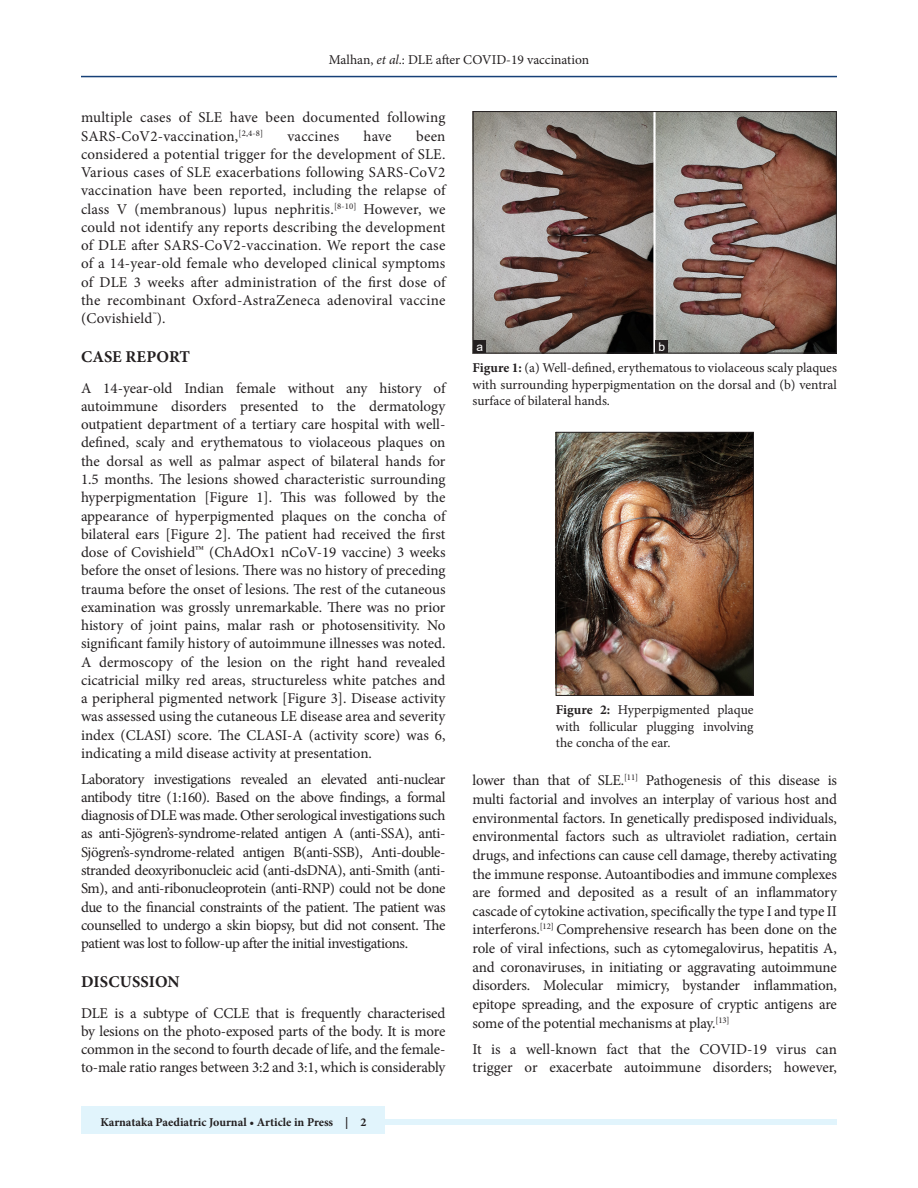
<style>
.page{position:relative;width:918px;height:1188px;background:#fff}
.page>*{position:absolute;margin:0;border:0;box-sizing:border-box;transform-origin:0 0}
.t1{font:700 16.5px "Minion Pro";letter-spacing:.01em;color:#231f20}
.TX{font:15px/18.3px "Minion Pro";letter-spacing:-.005em;color:#231f20;text-align:justify}
.TX-2{font:15px/18.3px "Minion Pro";letter-spacing:.015em;color:#231f20}
.FGC{font:13.5px/16.5px "Minion Pro";color:#231f20;text-align:justify}
.JF{font:700 12px "Minion Pro";color:#231f20}
.LABEL{font:12px "Arial";color:#fff}
.s1{font-style:italic}
.s2{font-weight:700}
</style>
<div class="page">
<hr style="left:81px;top:76px;width:756px;height:1px;background:#164077">
<div style="left:81px;top:1119px;width:756px;height:6px;background:#e1f4fc"></div>
<div style="left:81px;top:1106px;width:303px;height:28px;background:#e1f4fc"></div>
<img style="left:558px;top:434px;width:194px;height:260px">
<div style="left:556px;top:432px;width:198px;height:264px;border:1px solid #231f20"></div>
<img style="left:475px;top:113px;width:360px;height:238px">
<div style="left:473px;top:111px;width:364px;height:242px;border:1px solid #231f20"></div>
<div style="left:655px;top:340px;width:13px;height:13px;background:#231f20"></div>
<div style="left:473px;top:340px;width:13px;height:13px;background:#231f20"></div>
<p class="FGC" style="left:329px;top:51px;width:262px">Malhan, <span class="s1">et al</span>.: DLE after COVID-19 vaccination</p>
<p class="TX-2" style="left:81px;top:108px;width:366px">multiple cases of SLE have been documented following<br>SARS-CoV2-vaccination,<sup>[2,4-8]</sup></p>
<p class="TX" style="left:81px;top:127px;width:366px;text-indent:335px">been considered a potential trigger for the development of SLE.<br>Various cases of SLE exacerbations following SARS-CoV2 vaccination have been reported, including the relapse of class V (membranous) lupus nephritis.<sup>[8-10]</sup> However, we could not identify any reports describing the development of DLE after SARS-CoV2-vaccination. We report the case of a 14-year-old female who developed clinical symptoms of DLE 3 weeks after administration of the first dose of the recombinant Oxford-AstraZeneca adenoviral vaccine (Covishield<sup>™</sup>).</p>
<h1 class="t1" style="left:81px;top:346px;width:111px">CASE REPORT</h1>
<p class="TX" style="left:81px;top:379px;width:366px">A 14-year-old Indian female without any history of autoimmune disorders presented to the dermatology outpatient department of a tertiary care hospital with well&shy;defined, scaly and erythematous to violaceous plaques on the dorsal as well as palmar aspect of bilateral hands for 1.5 months. The lesions showed characteristic surrounding hyperpigmentation [Figure 1]. This was followed by the appearance of hyperpigmented plaques on the concha of bilateral ears [Figure 2]. The patient had received the first dose of Covishield<sup>™</sup> (ChAdOx1 nCoV-19 vaccine) 3 weeks before the onset of lesions. There was no history of preceding trauma before the onset of lesions. The rest of the cutaneous examination was grossly unremarkable. There was no prior history of joint pains, malar rash or photosensitivity. No significant family history of autoimmune illnesses was noted.<br>A dermoscopy of the lesion on the right hand revealed cicatricial milky red areas, structureless white patches and a peripheral pigmented network [Figure 3]. Disease activity was assessed using the cutaneous LE disease area and severity index (CLASI) score. The CLASI-A (activity score) was 6, indicating a mild disease activity at presentation.</p>
<p class="TX" style="left:81px;top:770px;width:366px">Laboratory investigations revealed an elevated anti-nuclear antibody titre (1:160). Based on the above findings, a formal diagnosis of DLE was made. Other serological investigations such as anti-Sjögren’s-syndrome-related antigen A (anti-SSA), anti-Sjögren’s-syndrome-related antigen B(anti-SSB), Anti-double&shy;stranded deoxyribonucleic acid (anti-dsDNA), anti-Smith (anti-Sm), and anti-ribonucleoprotein (anti-RNP) could not be done due to the financial constraints of the patient. The patient was counselled to undergo a skin biopsy, but did not consent. The patient was lost to follow-up after the initial investigations.</p>
<h1 class="t1" style="left:81px;top:970px;width:100px">DISCUSSION</h1>
<p class="TX" style="left:81px;top:1004px;width:366px">DLE is a subtype of CCLE that is frequently characterised by lesions on the photo-exposed parts of the body. It is more common in the second to fourth decade of life, and the female&shy;to-male ratio ranges between 3:2 and 3:1, which is considerably</p>
<p class="TX-2" style="left:287px;top:127px;width:53px">vaccines</p>
<p class="TX" style="left:364px;top:127px;width:30px">have</p>
<p class="JF" style="left:100px;top:1113px;width:267px">Karnataka Paediatric Journal • Article in Press | 2</p>
<p class="LABEL" style="left:476px;top:338px;width:8px">a</p>
<p class="LABEL" style="left:659px;top:338px;width:8px">b</p>
<p class="FGC" style="left:472px;top:360px;width:366px"><span class="s2">Figure 1:</span> (a) Well-defined, erythematous to violaceous scaly plaques with surrounding hyperpigmentation on the dorsal and (b) ventral surface of bilateral hands.</p>
<p class="FGC" style="left:556px;top:702px;width:199px"><span class="s2">Figure 2:</span> Hyperpigmented plaque with follicular plugging involving the concha of the ear.</p>
<p class="TX" style="left:472px;top:771px;width:366px">lower than that of SLE.<sup>[11]</sup> Pathogenesis of this disease is multi factorial and involves an interplay of various host and environmental factors. In genetically predisposed individuals, environmental factors such as ultraviolet radiation, certain drugs, and infections can cause cell damage, thereby activating the immune response. Autoantibodies and immune complexes are formed and deposited as a result of an inflammatory cascade of cytokine activation, specifically the type I and type II interferons.<sup>[12]</sup> Comprehensive research has been done on the role of viral infections, such as cytomegalovirus, hepatitis A, and coronaviruses, in initiating or aggravating autoimmune disorders. Molecular mimicry, bystander inflammation, epitope spreading, and the exposure of cryptic antigens are some of the potential mechanisms at play.<sup>[13]</sup></p>
<p class="TX" style="left:472px;top:1040px;width:366px">It is a well-known fact that the COVID-19 virus can trigger or exacerbate autoimmune disorders; however,</p>
</div>
